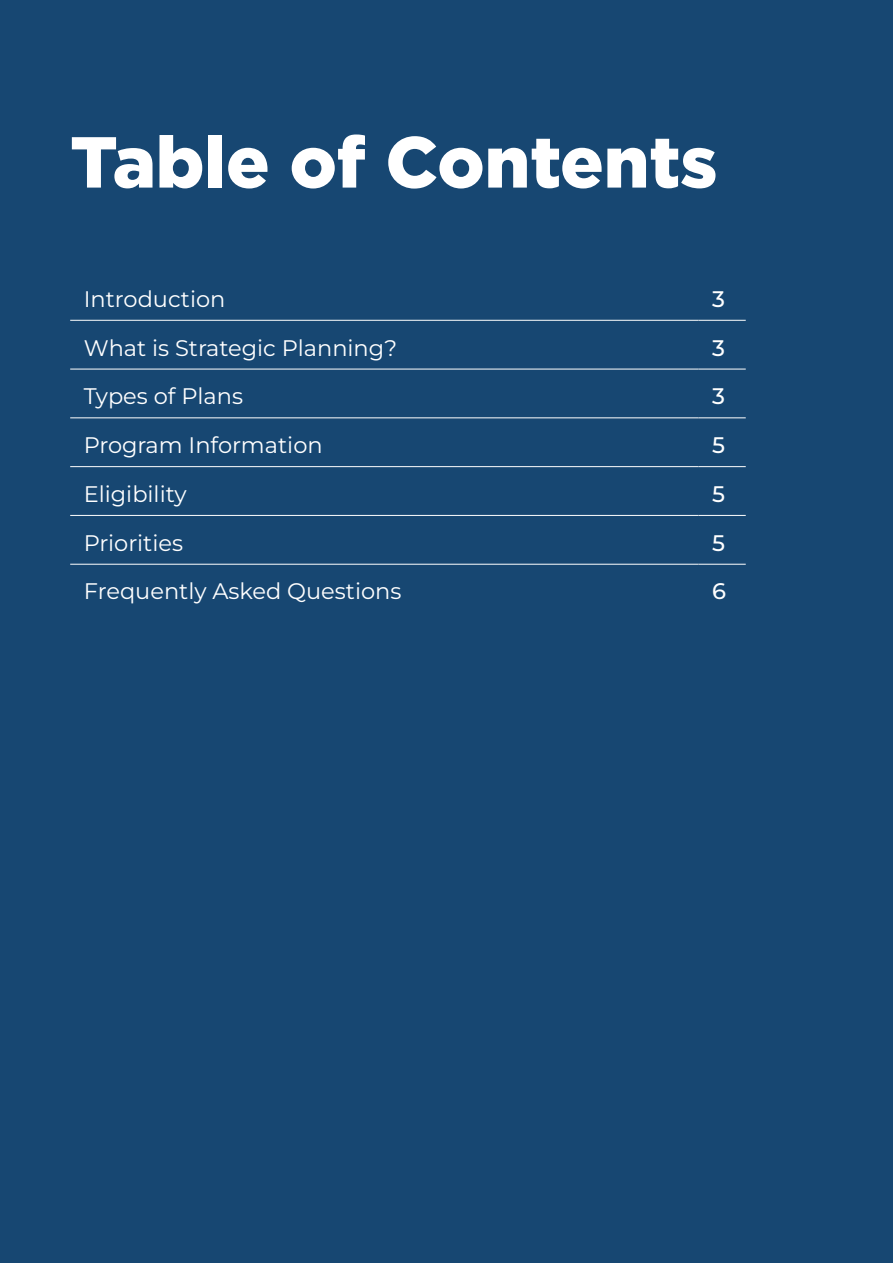
<style>
.page{position:relative;width:893px;height:1263px;background:#fff}
.page>*{position:absolute;margin:0;border:0;box-sizing:border-box;transform-origin:0 0}
.t1{font:900 72px "Gotham";color:#fff}
.t2{font:22.5px "Montserrat";color:#fff}
.t3{font:500 22.5px "Montserrat";color:#fff}
</style>
<div class="page">
<svg style="left:0;top:1223px;width:1px;height:40px"></svg>
<div style="left:1px;top:1px;width:892px;height:1262px;background:#174772"></div>
<hr style="left:70px;top:320px;width:628px;height:1px;background:#fff">
<hr style="left:698px;top:320px;width:48px;height:1px;background:#fff">
<hr style="left:70px;top:369px;width:628px;height:1px;background:#fff">
<hr style="left:698px;top:369px;width:48px;height:1px;background:#fff">
<hr style="left:70px;top:417px;width:628px;height:1px;background:#fff">
<hr style="left:698px;top:417px;width:48px;height:1px;background:#fff">
<hr style="left:70px;top:466px;width:628px;height:1px;background:#fff">
<hr style="left:698px;top:466px;width:48px;height:1px;background:#fff">
<hr style="left:70px;top:515px;width:628px;height:1px;background:#fff">
<hr style="left:698px;top:515px;width:48px;height:1px;background:#fff">
<hr style="left:70px;top:564px;width:628px;height:1px;background:#fff">
<hr style="left:698px;top:564px;width:48px;height:1px;background:#fff">
<p class="t1" style="left:70px;top:120px;width:649px">Table of Contents</p>
<p class="t2" style="left:84px;top:284px;width:143px">Introduction</p>
<p class="t3" style="left:712px;top:284px;width:14px">3</p>
<p class="t2" style="left:84px;top:333px;width:315px">What is Strategic Planning?</p>
<p class="t3" style="left:712px;top:333px;width:14px">3</p>
<p class="t2" style="left:84px;top:381px;width:161px">Types of Plans</p>
<p class="t3" style="left:712px;top:381px;width:14px">3</p>
<p class="t2" style="left:84px;top:430px;width:240px">Program Information</p>
<p class="t3" style="left:712px;top:430px;width:14px">5</p>
<p class="t2" style="left:84px;top:479px;width:105px">Eligibility</p>
<p class="t3" style="left:712px;top:479px;width:14px">5</p>
<p class="t2" style="left:84px;top:528px;width:101px">Priorities</p>
<p class="t3" style="left:712px;top:528px;width:14px">5</p>
<p class="t2" style="left:84px;top:576px;width:319px">Frequently Asked Questions</p>
<p class="t3" style="left:712px;top:576px;width:15px">6</p>
</div>
